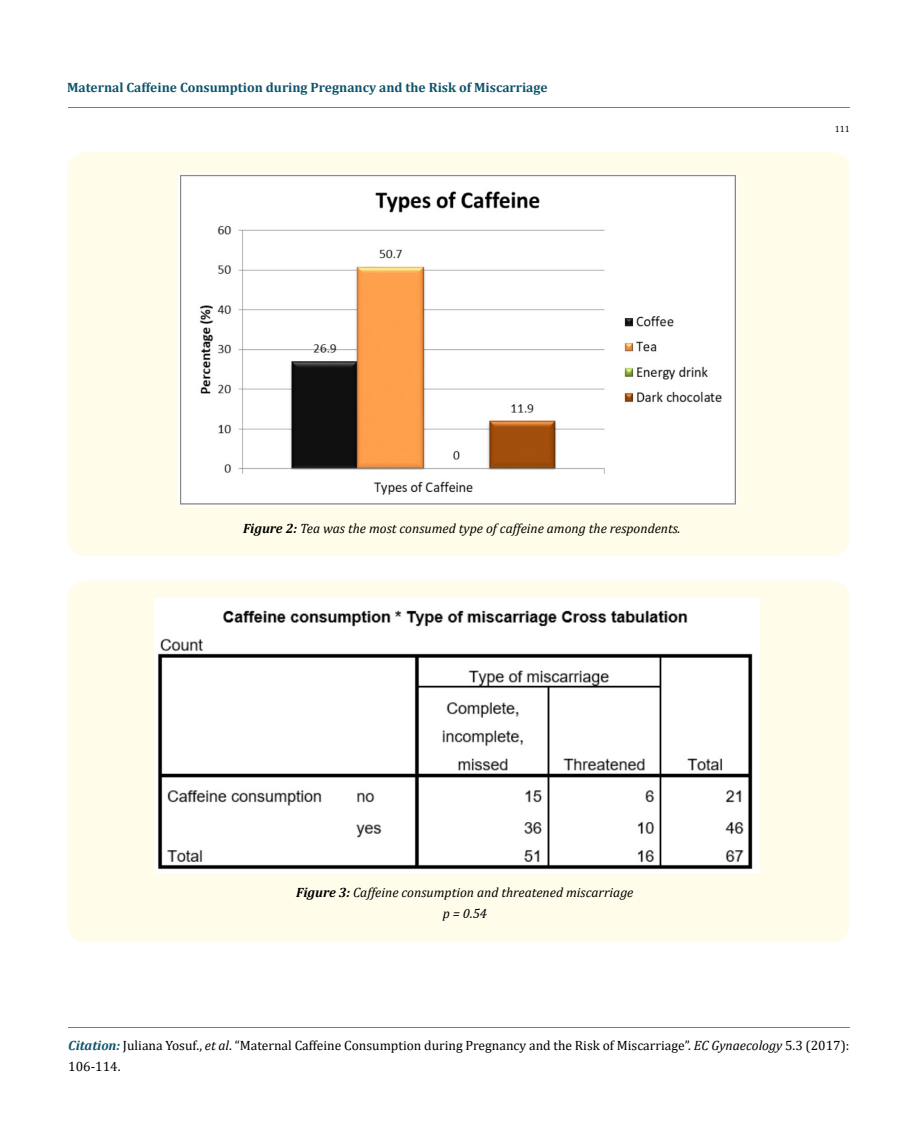
<style>
.page{position:relative;width:917px;height:1136px;background:#fff}
.page>*{position:absolute;margin:0;border:0;box-sizing:border-box;transform-origin:0 0}
.t1{font:13.5px/21px "Cambria";color:#000}
.t2{font:italic 13.5px/21px "Cambria";color:#000;text-align:center}
.t3{font:700 13.5px "Cambria";color:#0e546a}
.t4{font:9px "Cambria";color:#000}
.s1{font-weight:700}
.s2{font-weight:700;font-style:italic;color:#0e546a}
.s3{font-style:italic}
</style>
<div class="page">
<hr style="left:68px;top:108px;width:781px;height:1px;background:#e05d1a">
<hr style="left:68px;top:1027px;width:781px;height:1px;background:#e05d1a">
<div style="left:68px;top:152px;width:781px;height:404px;background:#fffde9;border-radius:18px"></div>
<img style="left:178px;top:173px;width:558px;height:332px">
<div style="left:68px;top:581px;width:781px;height:361px;background:#fffde9;border-radius:18px"></div>
<img style="left:154px;top:599px;width:605px;height:273px">
<p class="t3" style="left:67px;top:77px;width:482px">Maternal Caffeine Consumption during Pregnancy and the Risk of Miscarriage</p>
<p class="t4" style="left:834px;top:124px;width:16px">111</p>
<p class="t2" style="left:243px;top:517px;width:439px"><span class="s1">Figure 2:</span> Tea was the most consumed type of caffeine among the respondents.</p>
<p class="t2" style="left:296px;top:881px;width:339px"><span class="s1">Figure 3:</span> Caffeine consumption and threatened miscarriage p = 0.54</p>
<p class="t1" style="left:68px;top:1035px;width:782px"><span class="s2">Citation:</span> Juliana Yosuf., <span class="s3">et al</span>. “Maternal Caffeine Consumption during Pregnancy and the Risk of Miscarriage”. <span class="s3">EC Gynaecology</span> 5.3 (2017):<br>106-114.</p>
</div>
